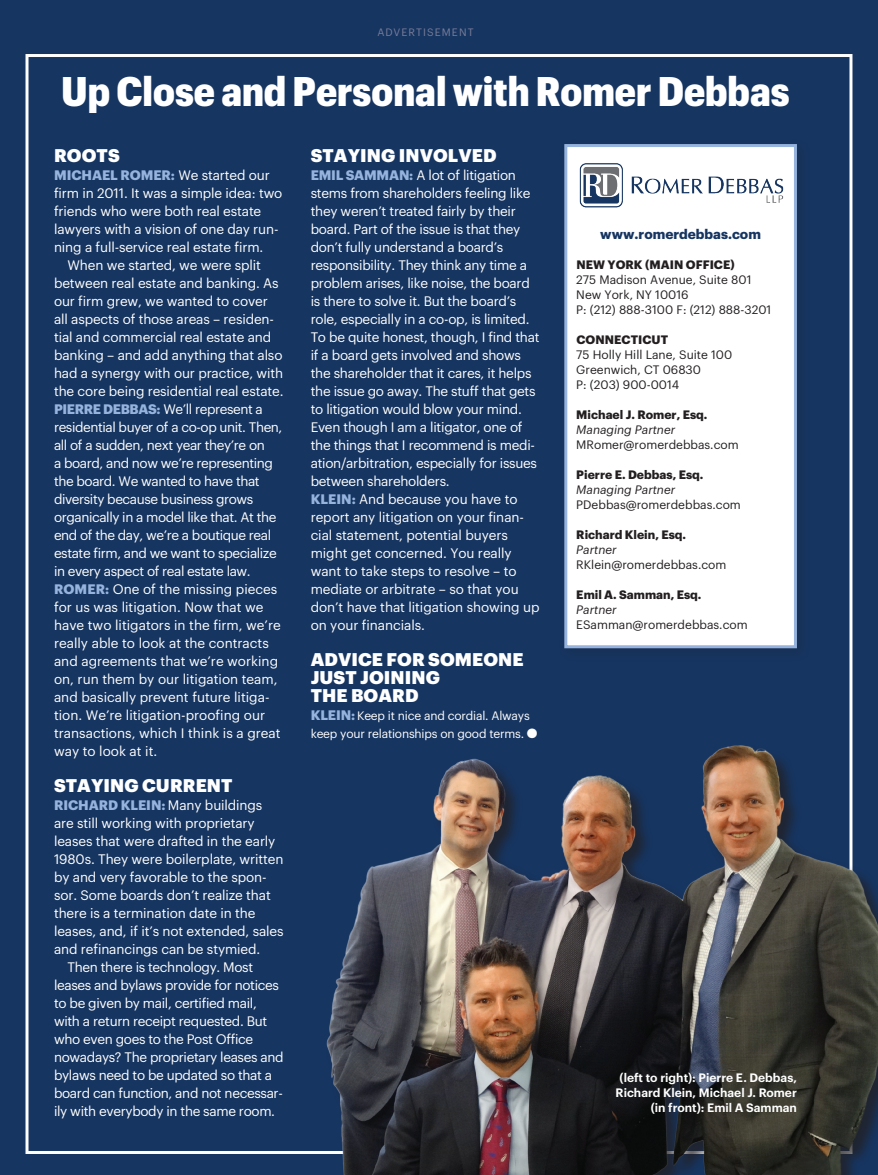
<style>
.page{position:relative;width:878px;height:1175px;background:#fff}
.page>*{position:absolute;margin:0;border:0;box-sizing:border-box;transform-origin:0 0}
.SIDEBAR_head{font:900 40.5px "Graphik Compact";color:#fff}
.BODY_subhead{font:900 18px/18px "Graphik";letter-spacing:.005em;color:#fff}
.SIDEBAR_body_no_inde{font:13.5px/18px "Graphik";letter-spacing:-.01em;color:#fff}
.SIDEBAR_body{font:13.5px/18px "Graphik";letter-spacing:-.025em;color:#fff}
.SIDEBAR_body_no_inde-2{font:13.5px/18px "Graphik";letter-spacing:-.03em;color:#fff}
.SIDEBAR_body_no_inde-3{font:700 13.5px "Graphik";color:#163561}
.SIDEBAR_body_no_inde-4{font:12px "Graphik";color:#231f20}
.SIDEBAR_body_no_inde-5{font:700 12px "Graphik";color:#231f20}
.PHOTO_caption{font:600 12px/15px "Graphik";color:#fff;text-align:center}
.SIDEBAR_body_no_inde-6{font:12px/18px "Graphik";letter-spacing:-.015em;color:#fff}
.SIDEBAR_body_no_inde-7{font:italic 12px "Graphik";color:#231f20}
.HELVETICA{font:10.5px "Graphik";letter-spacing:.105em;color:#7a7d99}
.s1{font-weight:700;color:#95b3dd}
.s2{font-weight:700;font-size:13.5px;color:#95b3dd}
</style>
<div class="page">
<div style="left:0;top:0;width:878px;height:1174px;background:#163561"></div>
<div style="left:566px;top:146px;width:229px;height:500px;background:#fff"></div>
<img style="left:579px;top:163px;width:205px;height:45px">
<div style="left:564px;top:144px;width:232px;height:504px;border:3px solid #95b3dd"></div>
<img style="left:284px;top:738px;width:594px;height:436px">
<p class="HELVETICA" style="left:377px;top:24px;width:98px">ADVERTISEMENT</p>
<p class="SIDEBAR_head" style="left:61px;top:60px;width:729px">Up Close and Personal with Romer Debbas</p>
<p class="BODY_subhead" style="left:54px;top:145px;width:67px">ROOTS</p>
<p class="SIDEBAR_body_no_inde" style="left:54px;top:165px;width:230px"><span class="s1">MICHAEL ROMER:</span> We started our firm in 2011. It was a simple idea: two friends who were both real estate lawyers with a vision of one day run&shy;ning a full-service real estate firm.</p>
<p class="SIDEBAR_body" style="left:54px;top:255px;width:231px;text-indent:14px">When we started, we were split between real estate and banking. As our firm grew, we wanted to cover all aspects of those areas – residen&shy;tial and commercial real estate and banking – and add anything that also had a synergy with our practice, with the core being residential real estate.</p>
<p class="SIDEBAR_body_no_inde-2" style="left:54px;top:399px;width:230px"><span class="s1">PIERRE DEBBAS:</span> We’ll represent a residential buyer of a co-op unit. Then, all of a sudden, next year they’re on<br>a board, and now we’re representing the board. We wanted to have that diversity because business grows organically in a model like that. At the end of the day, we’re a boutique real estate firm, and we want to specialize in every aspect of real estate law.</p>
<p class="SIDEBAR_body_no_inde" style="left:54px;top:579px;width:228px"><span class="s1">ROMER:</span> One of the missing pieces for us was litigation. Now that we have two litigators in the firm, we’re really able to look at the contracts and agreements that we’re working on, run them by our litigation team, and basically prevent future litiga&shy;tion. We’re litigation‑proofing our transactions, which I think is a great way to look at it.</p>
<p class="BODY_subhead" style="left:54px;top:775px;width:180px">STAYING CURRENT</p>
<p class="SIDEBAR_body_no_inde" style="left:54px;top:795px;width:231px"><span class="s1">RICHARD KLEIN:</span> Many buildings are still working with proprietary leases that were drafted in the early 1980s. They were boilerplate, written by and very favorable to the spon&shy;sor. Some boards don’t realize that there is a termination date in the leases, and, if it’s not extended, sales and refinancings can be stymied.</p>
<p class="SIDEBAR_body" style="left:54px;top:957px;width:231px;text-indent:14px">Then there is technology. Most leases and bylaws provide for notices to be given by mail, certified mail, with a return receipt requested. But who even goes to the Post Office nowadays? The proprietary leases and bylaws need to be updated so that a board can function, and not necessar&shy;ily with everybody in the same room.</p>
<p class="BODY_subhead" style="left:311px;top:145px;width:187px">STAYING INVOLVED</p>
<p class="SIDEBAR_body_no_inde" style="left:310px;top:165px;width:230px"><span class="s1">EMIL SAMMAN:</span> A lot of litigation stems from shareholders feeling like they weren’t treated fairly by their board. Part of the issue is that they don’t fully understand a board’s responsibility. They think any time a problem arises, like noise, the board is there to solve it. But the board’s role, especially in a co-op, is limited.<br>To be quite honest, though, I find that if a board gets involved and shows the shareholder that it cares, it helps the issue go away. The stuff that gets to litigation would blow your mind.<br>Even though I am a litigator, one of the things that I recommend is medi&shy;ation/arbitration, especially for issues between shareholders.</p>
<p class="SIDEBAR_body_no_inde" style="left:310px;top:489px;width:230px"><span class="s1">KLEIN:</span> And because you have to report any litigation on your finan&shy;cial statement, potential buyers might get concerned. You really want to take steps to resolve – to mediate or arbitrate – so that you don’t have that litigation showing up on your financials.</p>
<p class="BODY_subhead" style="left:311px;top:649px;width:214px">ADVICE FOR SOMEONE<br>JUST JOINING<br>THE BOARD</p>
<p class="SIDEBAR_body_no_inde-6" style="left:310px;top:706px;width:228px"><span class="s2">KLEIN:</span> Keep it nice and cordial. Always keep your relationships on good terms. ●</p>
<p class="SIDEBAR_body_no_inde-3" style="left:600px;top:224px;width:162px">www.romerdebbas.com</p>
<p class="SIDEBAR_body_no_inde-5" style="left:576px;top:255px;width:160px">NEW YORK (MAIN OFFICE)</p>
<p class="SIDEBAR_body_no_inde-4" style="left:576px;top:271px;width:177px">275 Madison Avenue, Suite 801</p>
<p class="SIDEBAR_body_no_inde-4" style="left:576px;top:286px;width:114px">New York, NY 10016</p>
<p class="SIDEBAR_body_no_inde-4" style="left:576px;top:301px;width:197px">P: (212) 888-3100 F: (212) 888-3201</p>
<p class="SIDEBAR_body_no_inde-5" style="left:576px;top:330px;width:93px">CONNECTICUT</p>
<p class="SIDEBAR_body_no_inde-4" style="left:576px;top:346px;width:157px">75 Holly Hill Lane, Suite 100</p>
<p class="SIDEBAR_body_no_inde-4" style="left:576px;top:361px;width:126px">Greenwich, CT 06830</p>
<p class="SIDEBAR_body_no_inde-4" style="left:576px;top:376px;width:104px">P: (203) 900-0014</p>
<p class="SIDEBAR_body_no_inde-5" style="left:576px;top:405px;width:133px">Michael J. Romer, Esq.</p>
<p class="SIDEBAR_body_no_inde-7" style="left:576px;top:421px;width:100px">Managing Partner</p>
<p class="SIDEBAR_body_no_inde-4" style="left:576px;top:436px;width:164px">MRomer@romerdebbas.com</p>
<p class="SIDEBAR_body_no_inde-5" style="left:576px;top:465px;width:129px">Pierre E. Debbas, Esq.</p>
<p class="SIDEBAR_body_no_inde-7" style="left:576px;top:481px;width:100px">Managing Partner</p>
<p class="SIDEBAR_body_no_inde-4" style="left:576px;top:496px;width:166px">PDebbas@romerdebbas.com</p>
<p class="SIDEBAR_body_no_inde-5" style="left:576px;top:525px;width:111px">Richard Klein, Esq.</p>
<p class="SIDEBAR_body_no_inde-7" style="left:576px;top:541px;width:42px">Partner</p>
<p class="SIDEBAR_body_no_inde-4" style="left:576px;top:556px;width:152px">RKlein@romerdebbas.com</p>
<p class="SIDEBAR_body_no_inde-5" style="left:576px;top:585px;width:127px">Emil A. Samman, Esq.</p>
<p class="SIDEBAR_body_no_inde-7" style="left:576px;top:601px;width:42px">Partner</p>
<p class="SIDEBAR_body_no_inde-4" style="left:576px;top:616px;width:173px">ESamman@romerdebbas.com</p>
<p class="PHOTO_caption" style="left:615px;top:1068px;width:183px">(left to right): Pierre E. Debbas,<br>Richard Klein, Michael J. Romer</p>
<p class="PHOTO_caption" style="left:650px;top:1098px;width:148px">(in front): Emil A Samman</p>
</div>
